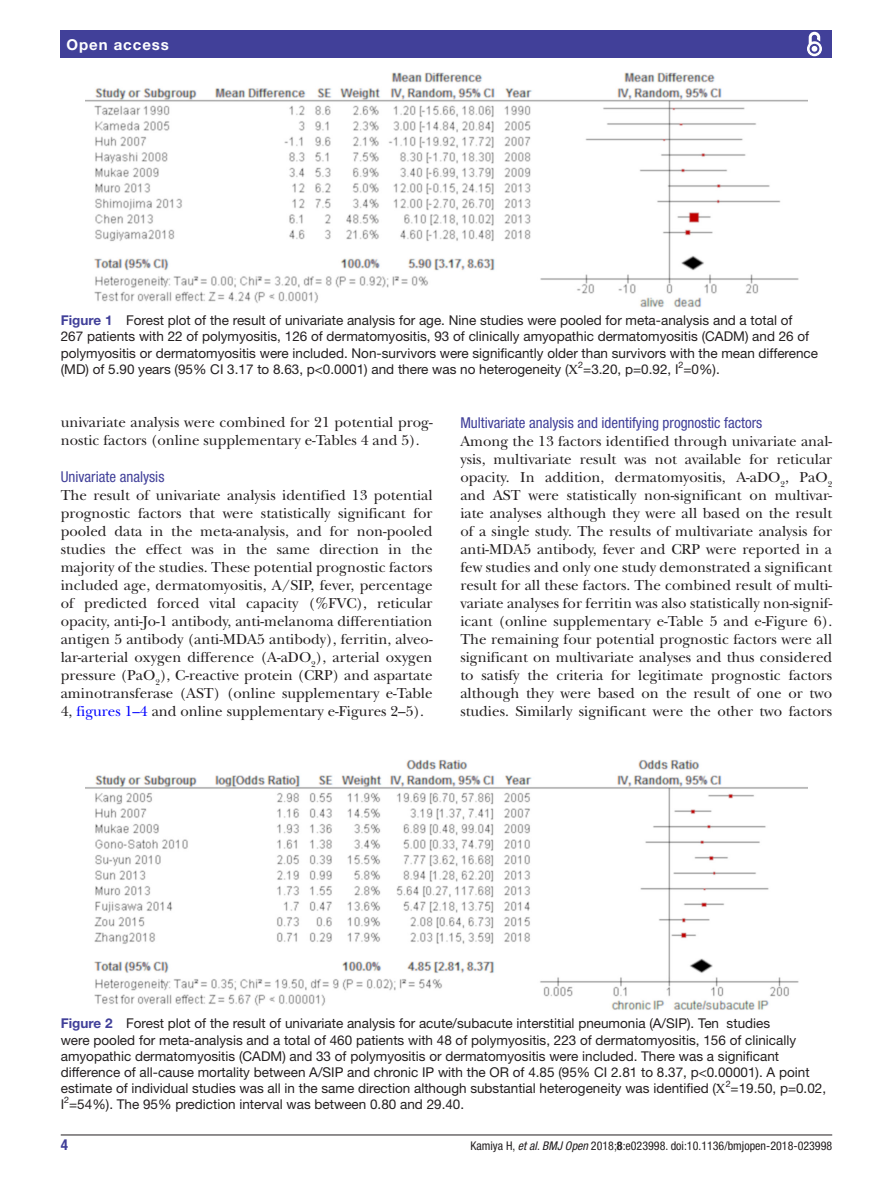
<style>
.page{position:relative;width:893px;height:1191px;background:#fff}
.page>*{position:absolute;margin:0;border:0;box-sizing:border-box;transform-origin:0 0}
.t1{font:15px/18px "New Baskerville";color:#231f20;text-align:justify}
.t2{font:condensed 15px "Helvetica Neue LT Std";color:#414099}
.t3{font:700 15px "Helvetica Neue LT Std";letter-spacing:.065em;color:#fff}
.t4{font:700 condensed 15px "Helvetica Neue LT Std";color:#414099}
.t5{font:13.5px/16.2px "Helvetica Neue LT Std";color:#231f20}
.t6{font:condensed 12px "Helvetica Neue LT Std";color:#231f20}
.s1{font-weight:700;color:#414099}
.s2{color:#00f}
.s3{font-style:italic}
.s4{font-weight:700}
</style>
<div class="page">
<hr style="left:61px;top:1134px;width:771px;height:1px;background:#231f20">
<div style="left:61px;top:31px;width:771px;height:27px;background:#414099"></div>
<svg style="left:807px;top:31px;width:15px;height:26px"></svg>
<img style="left:85px;top:73px;width:723px;height:234px">
<img style="left:85px;top:759px;width:723px;height:251px">
<p class="t3" style="left:66px;top:35px;width:104px">Open access</p>
<p class="t5" style="left:61px;top:312px;width:759px"><span class="s1">Figure 1</span> Forest plot of the result of univariate analysis for age. Nine studies were pooled for meta-analysis and a total of 267 patients with 22 of polymyositis, 126 of dermatomyositis, 93 of clinically amyopathic dermatomyositis (CADM) and 26 of polymyositis or dermatomyositis were included. Non-survivors were significantly older than survivors with the mean difference (MD) of 5.90 years (95% CI 3.17 to 8.63, p&lt;0.0001) and there was no heterogeneity (</p>
<p class="t5" style="left:578px;top:361px;width:143px"><sup>2</sup>=3.20, p=0.92, I<sup>2</sup>=0%).</p>
<p class="t1" style="left:61px;top:413px;width:373px">univariate analysis were combined for 21 potential prog&shy;nostic factors (online supplementary e-Tables 4 and 5).</p>
<p class="t2" style="left:61px;top:468px;width:105px">Univariate analysis</p>
<p class="t1" style="left:61px;top:486px;width:373px">The result of univariate analysis identified 13 potential prognostic factors that were statistically significant for pooled data in the meta-analysis, and for non-pooled studies the effect was in the same direction in the majority of the studies. These potential prognostic factors included age, dermatomyositis, A/SIP, fever, percentage of predicted forced vital capacity (%FVC), reticular opacity, anti-Jo-1 antibody, anti-melanoma differentiation antigen 5 antibody (anti-MDA5 antibody), ferritin, alveo&shy;lar-arterial oxygen difference (A-aDO<sub>2</sub>), arterial oxygen pressure (PaO<sub>2</sub>), C-reactive protein (CRP) and aspartate aminotransferase (AST) (online supplementary e-Table 4, <span class="s2">figures 1–4</span> and online supplementary e-Figures 2–5).</p>
<p class="t2" style="left:460px;top:414px;width:303px">Multivariate analysis and identifying prognostic factors</p>
<p class="t1" style="left:460px;top:432px;width:373px">Among the 13 factors identified through univariate anal&shy;ysis, multivariate result was not available for reticular opacity. In addition, dermatomyositis, A-aDO<sub>2</sub>, PaO<sub>2 </sub>and AST were statistically non-significant on multivar&shy;iate analyses although they were all based on the result of a single study. The results of multivariate analysis for anti-MDA5 antibody, fever and CRP were reported in a few studies and only one study demonstrated a significant result for all these factors. The combined result of multi&shy;variate analyses for ferritin was also statistically non-signif&shy;icant (online supplementary e-Table 5 and e-Figure 6).<br>The remaining four potential prognostic factors were all significant on multivariate analyses and thus considered to satisfy the criteria for legitimate prognostic factors although they were based on the result of one or two studies. Similarly significant were the other two factors</p>
<p class="t5" style="left:61px;top:1015px;width:750px"><span class="s1">Figure 2</span> Forest plot of the result of univariate analysis for acute/subacute interstitial pneumonia (A/SIP). Ten studies<br>were pooled for meta-analysis and a total of 460 patients with 48 of polymyositis, 223 of dermatomyositis, 156 of clinically amyopathic dermatomyositis (CADM) and 33 of polymyositis or dermatomyositis were included. There was a significant difference of all-cause mortality between A/SIP and chronic IP with the OR of 4.85 (95% CI 2.81 to 8.37, p&lt;0.00001). A point estimate of individual studies was all in the same direction although substantial heterogeneity was identified (</p>
<p class="t5" style="left:726px;top:1080px;width:102px"><sup>2</sup>=19.50, p=0.02,</p>
<p class="t5" style="left:61px;top:1096px;width:405px">I<sup>2</sup>=54%). The 95% prediction interval was between 0.80 and 29.40.</p>
<p class="t4" style="left:61px;top:1135px;width:9px">4</p>
<p class="t6" style="left:470px;top:1138px;width:363px">Kamiya H, <span class="s3">et al</span>. <span class="s3">BMJ Open</span> 2018;<span class="s4">8</span>:e023998. doi:10.1136/bmjopen-2018-023998</p>
</div>
